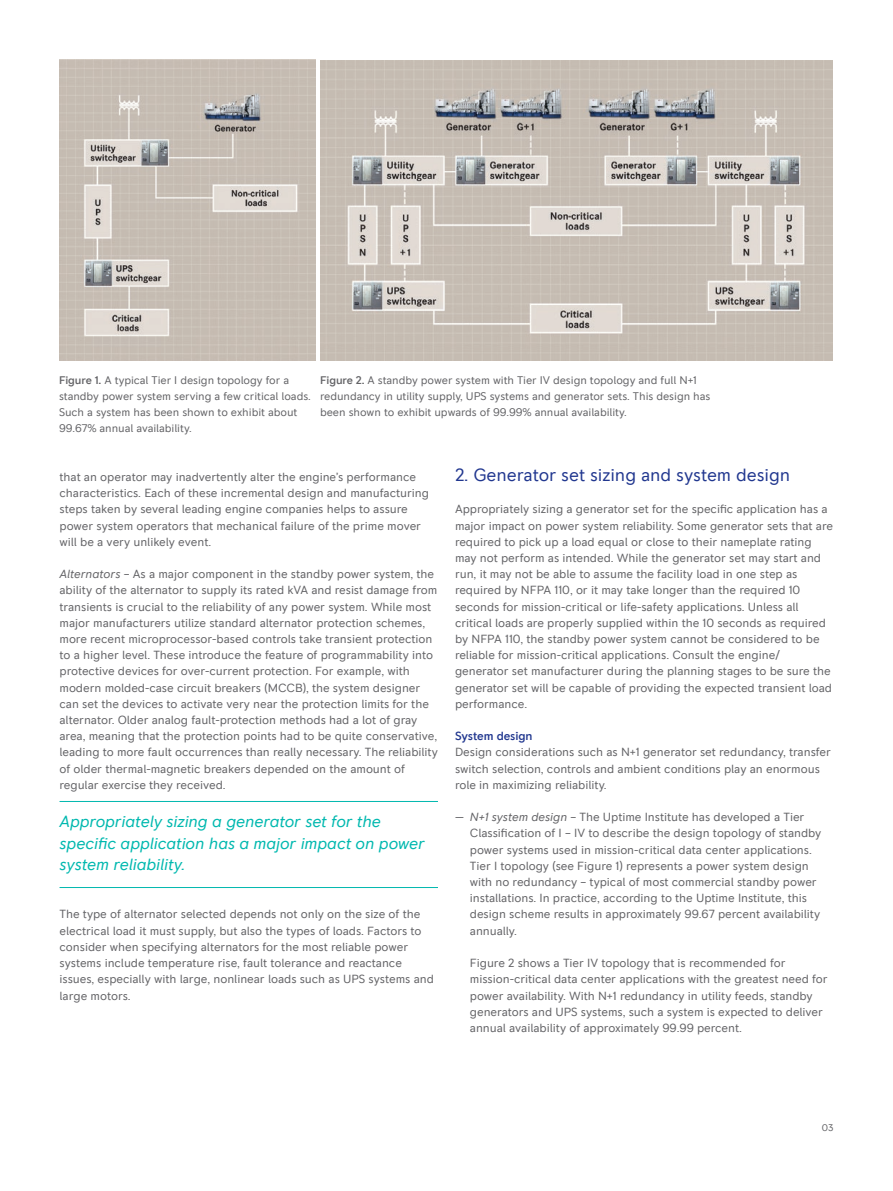
<style>
.page{position:relative;width:893px;height:1191px;background:#fff}
.page>*{position:absolute;margin:0;border:0;box-sizing:border-box;transform-origin:0 0}
.t1{font:18px "RR Pioneer";letter-spacing:-.005em;color:#21378f}
.t2{font:italic 16.5px/21.5px "RR Pioneer";letter-spacing:-.01em;color:#00b8af}
.t3{font:12px/16.2px "RR Pioneer";letter-spacing:-.005em;color:#636366}
.t4{font:500 12px "RR Pioneer";letter-spacing:-.005em;color:#21378f}
.t5{font:11.25px/16.2px "RR Pioneer";letter-spacing:-.005em;color:#636366}
.t6{font:9.75px "RR Pioneer";color:#636366}
.s1{font-weight:500}
.s2{font-style:italic}
</style>
<div class="page">
<hr style="left:60px;top:801px;width:378px;height:1px;background:#00b8af">
<hr style="left:60px;top:887px;width:378px;height:1px;background:#00b8af">
<img style="left:59px;top:60px;width:256px;height:301px">
<img style="left:320px;top:60px;width:513px;height:301px">
<p class="t5" style="left:59px;top:372px;width:253px"><span class="s1">Figure 1.</span> A typical Tier I design topology for a standby power system serving a few critical loads.<br>Such a system has been shown to exhibit about 99.67% annual availability.</p>
<p class="t5" style="left:320px;top:372px;width:392px"><span class="s1">Figure 2.</span> A standby power system with Tier IV design topology and full N+1 redundancy in utility supply, UPS systems and generator sets. This design has been shown to exhibit upwards of 99.99% annual availability.</p>
<p class="t3" style="left:60px;top:469px;width:371px">that an operator may inadvertently alter the engine’s performance characteristics. Each of these incremental design and manufacturing steps taken by several leading engine companies helps to assure power system operators that mechanical failure of the prime mover will be a very unlikely event.</p>
<p class="t3" style="left:60px;top:566px;width:380px"><span class="s2">Alternators</span> – As a major component in the standby power system, the ability of the alternator to supply its rated kVA and resist damage from transients is crucial to the reliability of any power system. While most major manufacturers utilize standard alternator protection schemes, more recent microprocessor-based controls take transient protection to a higher level. These introduce the feature of programmability into protective devices for over-current protection. For example, with modern molded-case circuit breakers (MCCB), the system designer can set the devices to activate very near the protection limits for the alternator. Older analog fault-protection methods had a lot of gray area, meaning that the protection points had to be quite conservative, leading to more fault occurrences than really necessary. The reliability of older thermal-magnetic breakers depended on the amount of regular exercise they received.</p>
<h2 class="t2" style="left:60px;top:811px;width:367px">Appropriately sizing a generator set for the specific application has a major impact on power system reliability.</h2>
<p class="t3" style="left:60px;top:906px;width:376px">The type of alternator selected depends not only on the size of the electrical load it must supply, but also the types of loads. Factors to consider when specifying alternators for the most reliable power systems include temperature rise, fault tolerance and reactance issues, especially with large, nonlinear loads such as UPS systems and large motors.</p>
<h1 class="t1" style="left:455px;top:464px;width:337px">2. Generator set sizing and system design</h1>
<p class="t3" style="left:455px;top:501px;width:379px">Appropriately sizing a generator set for the specific application has a major impact on power system reliability. Some generator sets that are required to pick up a load equal or close to their nameplate rating may not perform as intended. While the generator set may start and run, it may not be able to assume the facility load in one step as required by NFPA 110, or it may take longer than the required 10 seconds for mission-critical or life-safety applications. Unless all critical loads are properly supplied within the 10 seconds as required by NFPA 110, the standby power system cannot be considered to be reliable for mission-critical applications. Consult the engine/ generator set manufacturer during the planning stages to be sure the generator set will be capable of providing the expected transient load performance.</p>
<p class="t4" style="left:455px;top:729px;width:79px">System design</p>
<p class="t3" style="left:455px;top:744px;width:378px">Design considerations such as N+1 generator set redundancy, transfer switch selection, controls and ambient conditions play an enormous role in maximizing reliability.</p>
<p class="t3" style="left:470px;top:809px;width:353px;text-indent:-15px">— <span class="s2">N+1 system design</span> – The Uptime Institute has developed a Tier Classification of I – IV to describe the design topology of standby power systems used in mission-critical data center applications.<br>Tier I topology (see Figure 1) represents a power system design with no redundancy – typical of most commercial standby power installations. In practice, according to the Uptime Institute, this design scheme results in approximately 99.67 percent availability annually.</p>
<p class="t3" style="left:470px;top:955px;width:359px">Figure 2 shows a Tier IV topology that is recommended for mission-critical data center applications with the greatest need for power availability. With N+1 redundancy in utility feeds, standby generators and UPS systems, such a system is expected to deliver annual availability of approximately 99.99 percent.</p>
<p class="t6" style="left:822px;top:1122px;width:13px">03</p>
</div>
